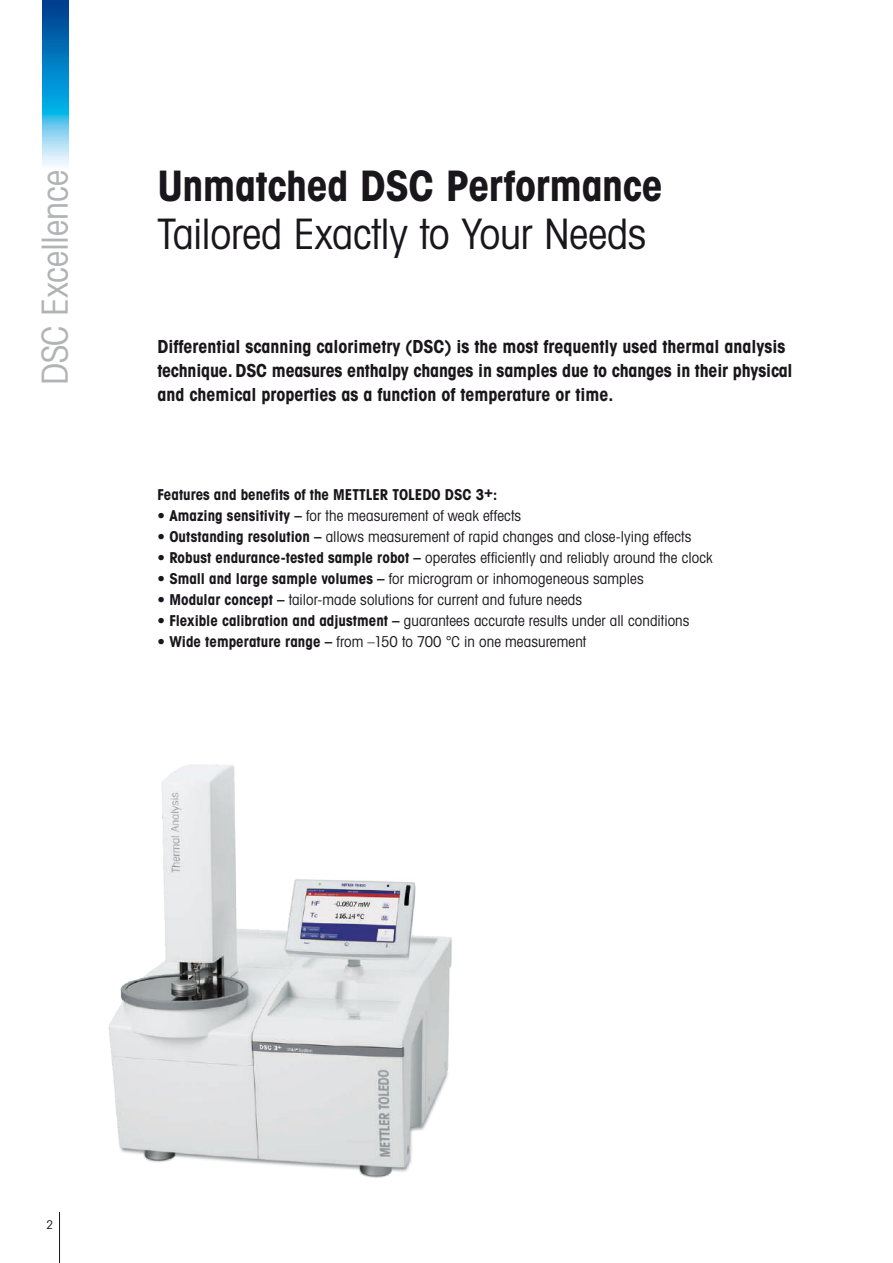
<style>
.page{position:relative;width:893px;height:1263px;background:#fff}
.page>*{position:absolute;margin:0;border:0;box-sizing:border-box;transform-origin:0 0}
.t1{font:42px "Avant Gardefor MT Bk";letter-spacing:-.01em;color:#1a171c}
.t2{font:42px "Avant Gardefor MT Bd";letter-spacing:-.01em;color:#1a171c}
.t3{font:36px "Avant Gardefor MT Bk";letter-spacing:-.005em;color:#b1b3b4}
.t4{font:18px/24px "Avant Gardefor MT Bd";color:#1a171c}
.t5{font:15px "Avant Gardefor MT Bk";letter-spacing:.005em;color:#1a171c}
.t6{font:15px "Avant Gardefor MT Bd";color:#1a171c}
.t7{font:12px "Avant Gardefor MT Bk";color:#1a171c}
.s1{font-family:"Avant Gardefor MT Bd"}
</style>
<div class="page">
<hr style="left:59px;top:1212px;width:1px;height:51px;background:#1a171c">
<img style="left:43px;top:0;width:25px;height:166px">
<img style="left:108px;top:764px;width:344px;height:414px">
<h2 class="t3" style="left:33px;top:385px;width:217px;rotate:-90deg">DSC Excellence</h2>
<h1 class="t2" style="left:157px;top:158px;width:507px">Unmatched DSC Performance</h1>
<h1 class="t1" style="left:157px;top:207px;width:491px">Tailored Exactly to Your Needs</h1>
<p class="t4" style="left:157px;top:334px;width:637px">Differential scanning calorimetry (DSC) is the most frequently used thermal analysis technique. DSC measures enthalpy changes in samples due to changes in their physical and chemical properties as a function of temperature or time.</p>
<p class="t6" style="left:157px;top:485px;width:341px">Features and benefits of the METTLER TOLEDO DSC 3+:</p>
<p class="t5" style="left:157px;top:506px;width:365px"><span class="s1">• Amazing sensitivity –</span> for the measurement of weak effects</p>
<p class="t5" style="left:157px;top:527px;width:536px"><span class="s1">• Outstanding resolution –</span> allows measurement of rapid changes and close-lying effects</p>
<p class="t5" style="left:157px;top:548px;width:557px"><span class="s1">• Robust endurance-tested sample robot –</span> operates efficiently and reliably around the clock</p>
<p class="t5" style="left:157px;top:569px;width:488px"><span class="s1">• Small and large sample volumes –</span> for microgram or inhomogeneous samples</p>
<p class="t5" style="left:157px;top:590px;width:426px"><span class="s1">• Modular concept –</span> tailor-made solutions for current and future needs</p>
<p class="t5" style="left:157px;top:611px;width:534px"><span class="s1">• Flexible calibration and adjustment –</span> guarantees accurate results under all conditions</p>
<p class="t5" style="left:157px;top:632px;width:430px"><span class="s1">• Wide temperature range –</span> from –150 to 700 °C in one measurement</p>
<p class="t7" style="left:47px;top:1217px;width:8px">2</p>
</div>
